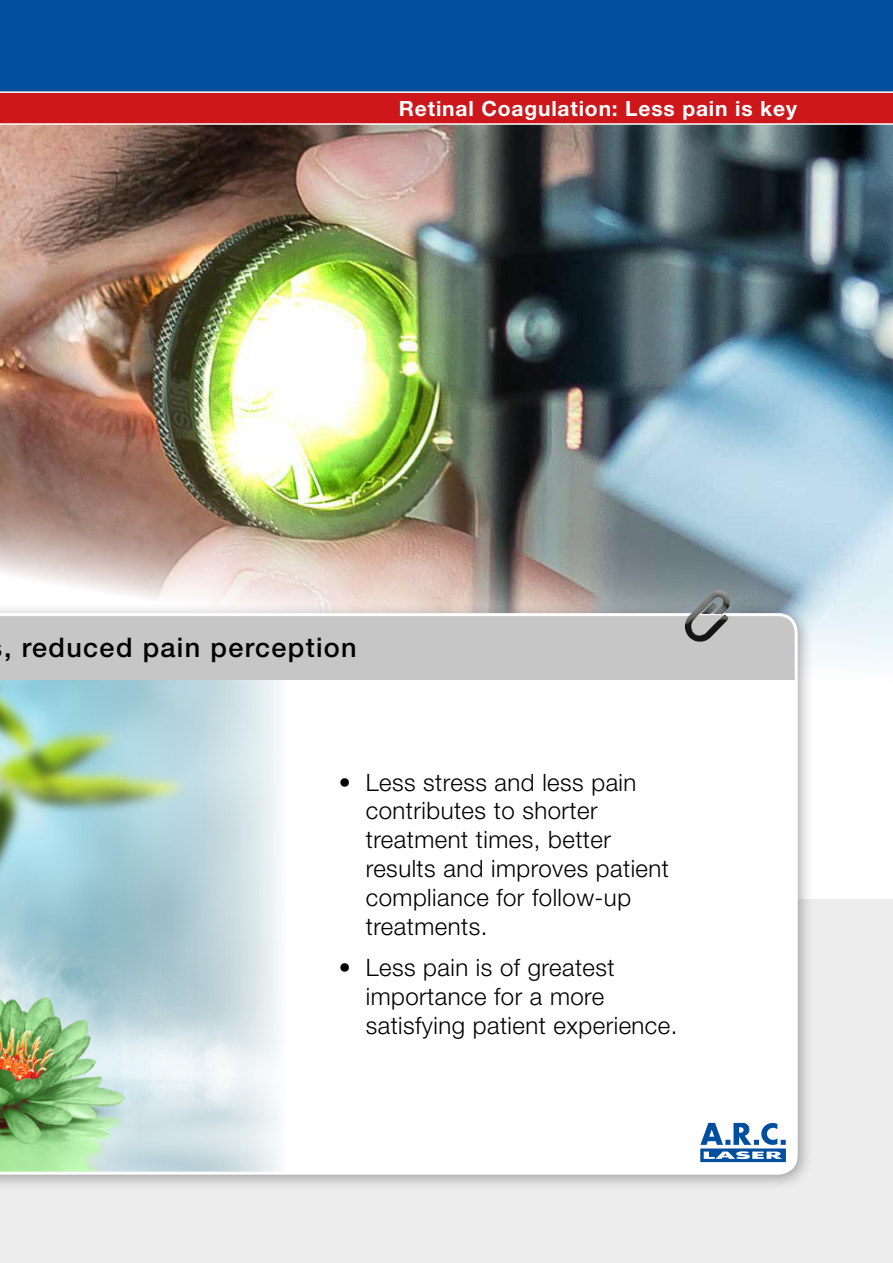
<style>
.page{position:relative;width:893px;height:1263px;background:#fff}
.page>*{position:absolute;margin:0;border:0;box-sizing:border-box;transform-origin:0 0}
.t1{font:51.45px "Font Awesome 5 Free Solid";color:#575756}
.t2{font:500 27px "Helvetica Neue LT Pro";letter-spacing:.05em;color:#000}
.t3{font:300 24px/28.8px "Helvetica Neue LT Pro";letter-spacing:.02em;color:#000}
.t4{font:700 21px "Helvetica Neue LT Pro";letter-spacing:.04em;color:#fff}
</style>
<div class="page">
<div style="left:0;top:899px;width:893px;height:364px;background:#ededed"></div>
<img style="left:0;top:125px;width:893px;height:198px">
<img style="left:0;top:323px;width:893px;height:339px">
<div style="left:0;top:0;width:893px;height:106px;background:#004f9f"></div>
<svg style="left:0;top:91px;width:893px;height:34px;background:#ce2c30"></svg>
<div style="left:0;top:602px;width:814px;height:589px;background:#000;opacity:.37"></div>
<svg style="left:0;top:613px;width:798px;height:562px"></svg>
<img style="left:690px;top:1120px;width:95px;height:45px">
<div style="left:676px;top:588px;width:64px;height:47px;background:#808f94"></div>
<div style="left:674px;top:596px;width:66px;height:49px;background:#000;opacity:.75"></div>
<svg style="left:685px;top:590px;width:45px;height:52px"></svg>
<p class="t4" style="left:399px;top:95px;width:400px">Retinal Coagulation: Less pain is key</p>
<p class="t2" style="left:4px;top:632px;width:354px">, reduced pain perception</p>
<h1 class="t1" style="left:685px;top:590px;width:47px">●</h1>
<p class="t3" style="left:366px;top:767px;width:305px;text-indent:-27px">• Less stress and less pain contributes to shorter treatment times, better results and improves patient compliance for follow-up treatments.</p>
<p class="t3" style="left:366px;top:953px;width:313px;text-indent:-27px">• Less pain is of greatest importance for a more satisfying patient experience.</p>
</div>
